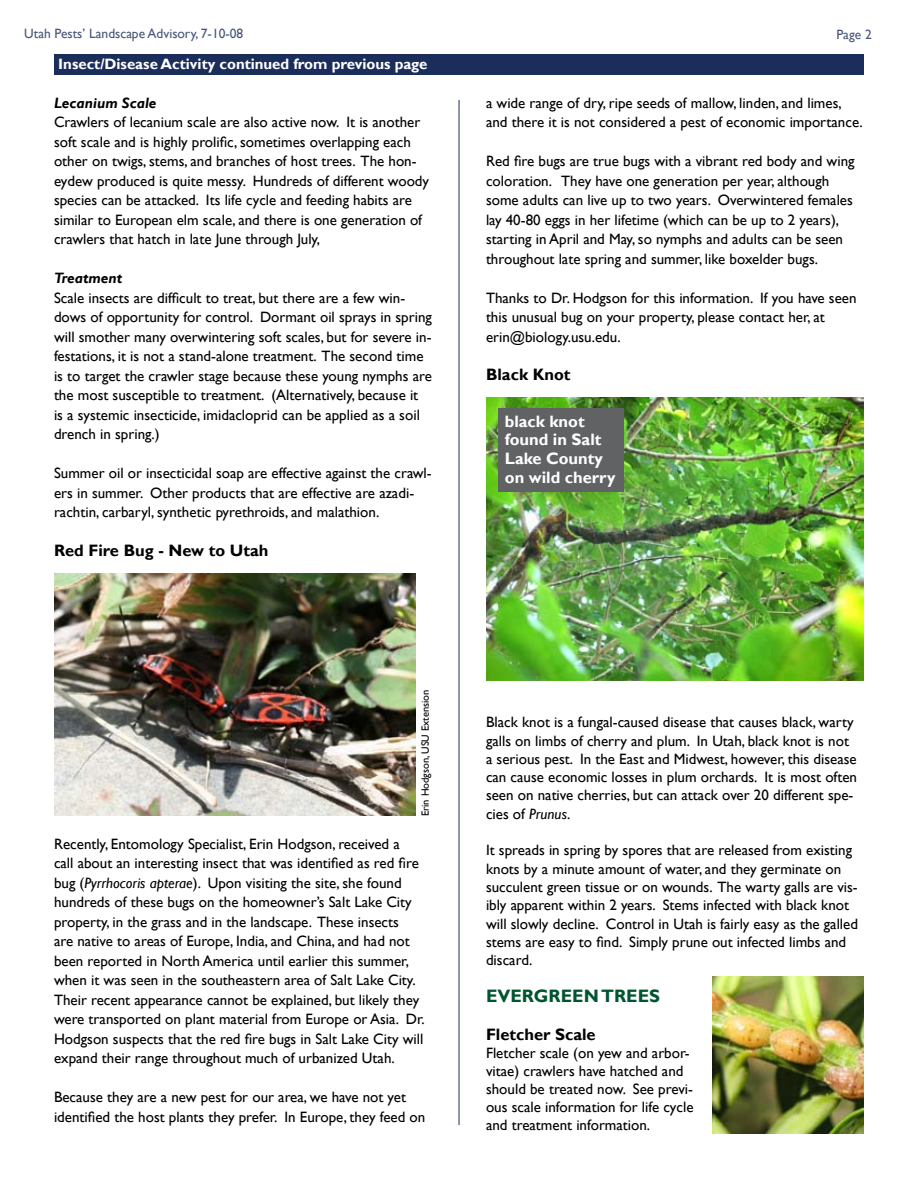
<style>
.page{position:relative;width:918px;height:1188px;background:#fff}
.page>*{position:absolute;margin:0;border:0;box-sizing:border-box;transform-origin:0 0}
.t1{font:700 18px "Gill Sans";color:#00552f}
.t2{font:700 16.5px "Gill Sans";color:#000}
.t3{font:700 16.5px/18.8px "Gill Sans";color:#fff}
.t4{font:15px/19.5px "Gill Sans";color:#000}
.t5{font:700 15px "Gill Sans";color:#fff}
.t6{font:italic 700 15px "Gill Sans";color:#000}
.t7{font:13.5px "Gill Sans";color:#49577b}
.t8{font:10.5px "Gill Sans";color:#000}
.s1{font-style:italic}
</style>
<div class="page">
<div style="left:54px;top:54px;width:810px;height:21px;background:#1b2d5a"></div>
<hr style="left:459px;top:100px;width:1px;height:1025px;background:#1b2d5a">
<img style="left:486px;top:397px;width:378px;height:284px">
<div style="left:498px;top:409px;width:126px;height:83px;background:#616264"></div>
<img style="left:54px;top:573px;width:362px;height:243px">
<img style="left:712px;top:976px;width:152px;height:158px">
<p class="t7" style="left:24px;top:26px;width:221px">Utah Pests’ Landscape Advisory, 7-10-08</p>
<p class="t7" style="left:836px;top:27px;width:37px">Page 2</p>
<p class="t5" style="left:58px;top:55px;width:371px">Insect/Disease Activity continued from previous page</p>
<p class="t6" style="left:54px;top:94px;width:104px">Lecanium Scale</p>
<p class="t4" style="left:54px;top:113px;width:377px">Crawlers of lecanium scale are also active now. It is another soft scale and is highly prolific, sometimes overlapping each other on twigs, stems, and branches of host trees. The hon&shy;eydew produced is quite messy. Hundreds of different woody species can be attacked. Its life cycle and feeding habits are similar to European elm scale, and there is one generation of crawlers that hatch in late June through July,</p>
<p class="t6" style="left:54px;top:270px;width:70px">Treatment</p>
<p class="t4" style="left:54px;top:288px;width:379px">Scale insects are difficult to treat, but there are a few win&shy;dows of opportunity for control. Dormant oil sprays in spring will smother many overwintering soft scales, but for severe in&shy;festations, it is not a stand-alone treatment. The second time is to target the crawler stage because these young nymphs are the most susceptible to treatment. (Alternatively, because it<br>is a systemic insecticide, imidacloprid can be applied as a soil drench in spring.)</p>
<p class="t4" style="left:54px;top:464px;width:379px">Summer oil or insecticidal soap are effective against the crawl&shy;ers in summer. Other products that are effective are azadi&shy;rachtin, carbaryl, synthetic pyrethroids, and malathion.</p>
<p class="t2" style="left:54px;top:541px;width:216px">Red Fire Bug - New to Utah</p>
<p class="t8" style="left:419px;top:816px;width:128px;rotate:-90deg">Erin Hodgson, USU Extension</p>
<p class="t4" style="left:54px;top:834px;width:372px">Recently, Entomology Specialist, Erin Hodgson, received a<br>call about an interesting insect that was identified as red fire bug (<span class="s1">Pyrrhocoris apterae</span>). Upon visiting the site, she found hundreds of these bugs on the homeowner’s Salt Lake City property, in the grass and in the landscape. These insects<br>are native to areas of Europe, India, and China, and had not been reported in North America until earlier this summer, when it was seen in the southeastern area of Salt Lake City.<br>Their recent appearance cannot be explained, but likely they were transported on plant material from Europe or Asia. Dr.<br>Hodgson suspects that the red fire bugs in Salt Lake City will expand their range throughout much of urbanized Utah.</p>
<p class="t4" style="left:54px;top:1088px;width:373px">Because they are a new pest for our area, we have not yet identified the host plants they prefer. In Europe, they feed on</p>
<p class="t4" style="left:486px;top:93px;width:378px">a wide range of dry, ripe seeds of mallow, linden, and limes, and there it is not considered a pest of economic importance.</p>
<p class="t4" style="left:486px;top:152px;width:370px">Red fire bugs are true bugs with a vibrant red body and wing coloration. They have one generation per year, although some adults can live up to two years. Overwintered females lay 40-80 eggs in her lifetime (which can be up to 2 years), starting in April and May, so nymphs and adults can be seen throughout late spring and summer, like boxelder bugs.</p>
<p class="t4" style="left:486px;top:288px;width:372px">Thanks to Dr. Hodgson for this information. If you have seen this unusual bug on your property, please contact her, at erin@biology.usu.edu.</p>
<p class="t2" style="left:486px;top:364px;width:86px">Black Knot</p>
<p class="t3" style="left:505px;top:412px;width:112px">black knot found in Salt<br>Lake County on wild cherry</p>
<p class="t4" style="left:486px;top:713px;width:373px;line-height:18.3px">Black knot is a fungal-caused disease that causes black, warty galls on limbs of cherry and plum. In Utah, black knot is not a serious pest. In the East and Midwest, however, this disease can cause economic losses in plum orchards. It is most often seen on native cherries, but can attack over 20 different spe&shy;cies of <span class="s1">Prunus</span>.</p>
<p class="t4" style="left:486px;top:841px;width:374px;line-height:18.3px">It spreads in spring by spores that are released from existing knots by a minute amount of water, and they germinate on succulent green tissue or on wounds. The warty galls are vis&shy;ibly apparent within 2 years. Stems infected with black knot will slowly decline. Control in Utah is fairly easy as the galled stems are easy to find. Simply prune out infected limbs and discard.</p>
<p class="t1" style="left:486px;top:985px;width:176px">EVERGREEN TREES</p>
<p class="t2" style="left:486px;top:1024px;width:111px">Fletcher Scale</p>
<p class="t4" style="left:486px;top:1044px;width:209px;line-height:18px">Fletcher scale (on yew and arbor&shy;vitae) crawlers have hatched and should be treated now. See previ&shy;ous scale information for life cycle and treatment information.</p>
</div>
